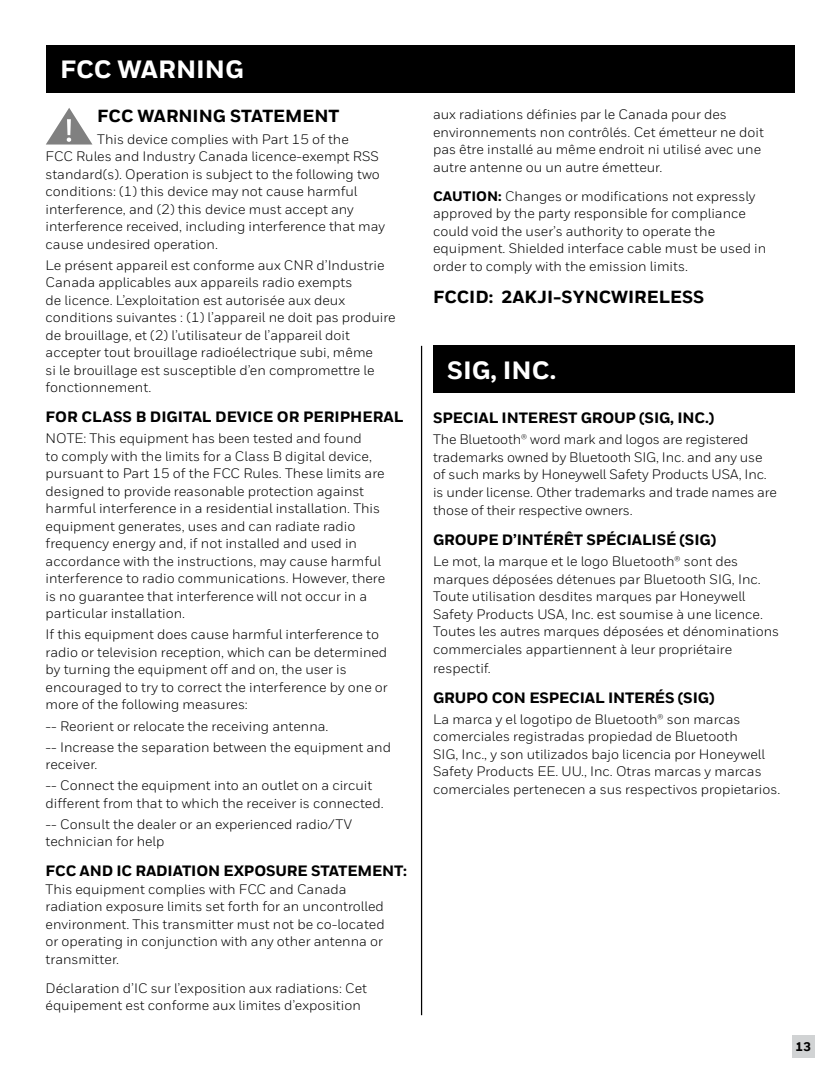
<style>
.page{position:relative;width:837px;height:1080px;background:#fff}
.page>*{position:absolute;margin:0;border:0;box-sizing:border-box;transform-origin:0 0}
.t1{font:800 25px "Honeywell Sans";color:#fff}
.t2{font:800 17.5px "Honeywell Sans";color:#000}
.t3{font:800 15px "Honeywell Sans";letter-spacing:-.01em;color:#000}
.t4{font:13.75px/17.5px "Honeywell Sans";color:#000}
.t5{font:800 12.5px "Honeywell Sans";color:#000}
.s1{font-weight:800}
</style>
<div class="page">
<div style="left:792px;top:1035px;width:22px;height:23px;background:#d1d3d4"></div>
<div style="left:46px;top:45px;width:748px;height:47px;background:#000"></div>
<svg style="left:46px;top:108px;width:47px;height:37px"></svg>
<div style="left:433px;top:346px;width:361px;height:47px;background:#000"></div>
<hr style="left:421px;top:346px;width:1px;height:669px;background:#000">
<h1 class="t1" style="left:60px;top:54px;width:185px">FCC WARNING</h1>
<p class="t2" style="left:97px;top:106px;width:244px">FCC WARNING STATEMENT</p>
<p class="t4" style="left:46px;top:130px;width:341px;text-indent:52px">This device complies with Part 15 of the<br>FCC Rules and Industry Canada licence-exempt RSS standard(s). Operation is subject to the following two conditions: (1) this device may not cause harmful interference, and (2) this device must accept any interference received, including interference that may cause undesired operation.</p>
<p class="t4" style="left:46px;top:256px;width:352px">Le présent appareil est conforme aux CNR d’Industrie Canada applicables aux appareils radio exempts<br>de licence. L’exploitation est autorisée aux deux conditions suivantes : (1) l’appareil ne doit pas produire de brouillage, et (2) l’utilisateur de l’appareil doit accepter tout brouillage radioélectrique subi, même<br>si le brouillage est susceptible d’en compromettre le fonctionnement.</p>
<p class="t3" style="left:46px;top:408px;width:359px">FOR CLASS B DIGITAL DEVICE OR PERIPHERAL</p>
<p class="t4" style="left:46px;top:430px;width:341px">NOTE: This equipment has been tested and found<br>to comply with the limits for a Class B digital device, pursuant to Part 15 of the FCC Rules. These limits are designed to provide reasonable protection against harmful interference in a residential installation. This equipment generates, uses and can radiate radio frequency energy and, if not installed and used in accordance with the instructions, may cause harmful interference to radio communications. However, there is no guarantee that interference will not occur in a particular installation.</p>
<p class="t4" style="left:46px;top:626px;width:344px">If this equipment does cause harmful interference to radio or television reception, which can be determined by turning the equipment off and on, the user is encouraged to try to correct the interference by one or more of the following measures:</p>
<p class="t4" style="left:46px;top:715px;width:347px;line-height:21px">-- Reorient or relocate the receiving antenna.<br>-- Increase the separation between the equipment and</p>
<p class="t4" style="left:46px;top:754px;width:328px;line-height:21px">receiver.<br>-- Connect the equipment into an outlet on a circuit</p>
<p class="t4" style="left:46px;top:793px;width:340px;line-height:21px">different from that to which the receiver is connected. -- Consult the dealer or an experienced radio/TV</p>
<p class="t4" style="left:46px;top:833px;width:120px">technician for help</p>
<p class="t3" style="left:46px;top:862px;width:363px">FCC AND IC RADIATION EXPOSURE STATEMENT:</p>
<p class="t4" style="left:46px;top:880px;width:341px">This equipment complies with FCC and Canada radiation exposure limits set forth for an uncontrolled environment. This transmitter must not be co-located or operating in conjunction with any other antenna or transmitter.</p>
<p class="t4" style="left:46px;top:979px;width:323px">Déclaration d’IC sur l’exposition aux radiations: Cet équipement est conforme aux limites d’exposition</p>
<p class="t4" style="left:433px;top:106px;width:332px">aux radiations définies par le Canada pour des environnements non contrôlés. Cet émetteur ne doit pas être installé au même endroit ni utilisé avec une autre antenne ou un autre émetteur.</p>
<p class="t4" style="left:433px;top:187px;width:335px"><span class="s1">CAUTION:</span> Changes or modifications not expressly approved by the party responsible for compliance could void the user’s authority to operate the equipment. Shielded interface cable must be used in order to comply with the emission limits.</p>
<p class="t2" style="left:433px;top:286px;width:273px">FCCID: 2AKJI-SYNCWIRELESS</p>
<h1 class="t1" style="left:447px;top:355px;width:111px">SIG, INC.</h1>
<p class="t3" style="left:433px;top:409px;width:283px">SPECIAL INTEREST GROUP (SIG, INC.)</p>
<p class="t4" style="left:433px;top:430px;width:345px">The Bluetooth® word mark and logos are registered trademarks owned by Bluetooth SIG, Inc. and any use of such marks by Honeywell Safety Products USA, Inc. is under license. Other trademarks and trade names are those of their respective owners.</p>
<p class="t3" style="left:433px;top:531px;width:285px">GROUPE D’INTÉRÊT SPÉCIALISÉ (SIG)</p>
<p class="t4" style="left:433px;top:553px;width:348px">Le mot, la marque et le logo Bluetooth® sont des marques déposées détenues par Bluetooth SIG, Inc.<br>Toute utilisation desdites marques par Honeywell Safety Products USA, Inc. est soumise à une licence.<br>Toutes les autres marques déposées et dénominations commerciales appartiennent à leur propriétaire respectif.</p>
<p class="t3" style="left:433px;top:688px;width:283px">GRUPO CON ESPECIAL INTERÉS (SIG)</p>
<p class="t4" style="left:433px;top:710px;width:349px">La marca y el logotipo de Bluetooth® son marcas comerciales registradas propiedad de Bluetooth<br>SIG, Inc., y son utilizados bajo licencia por Honeywell Safety Products EE. UU., Inc. Otras marcas y marcas comerciales pertenecen a sus respectivos propietarios.</p>
<p class="t5" style="left:795px;top:1039px;width:17px">13</p>
</div>
